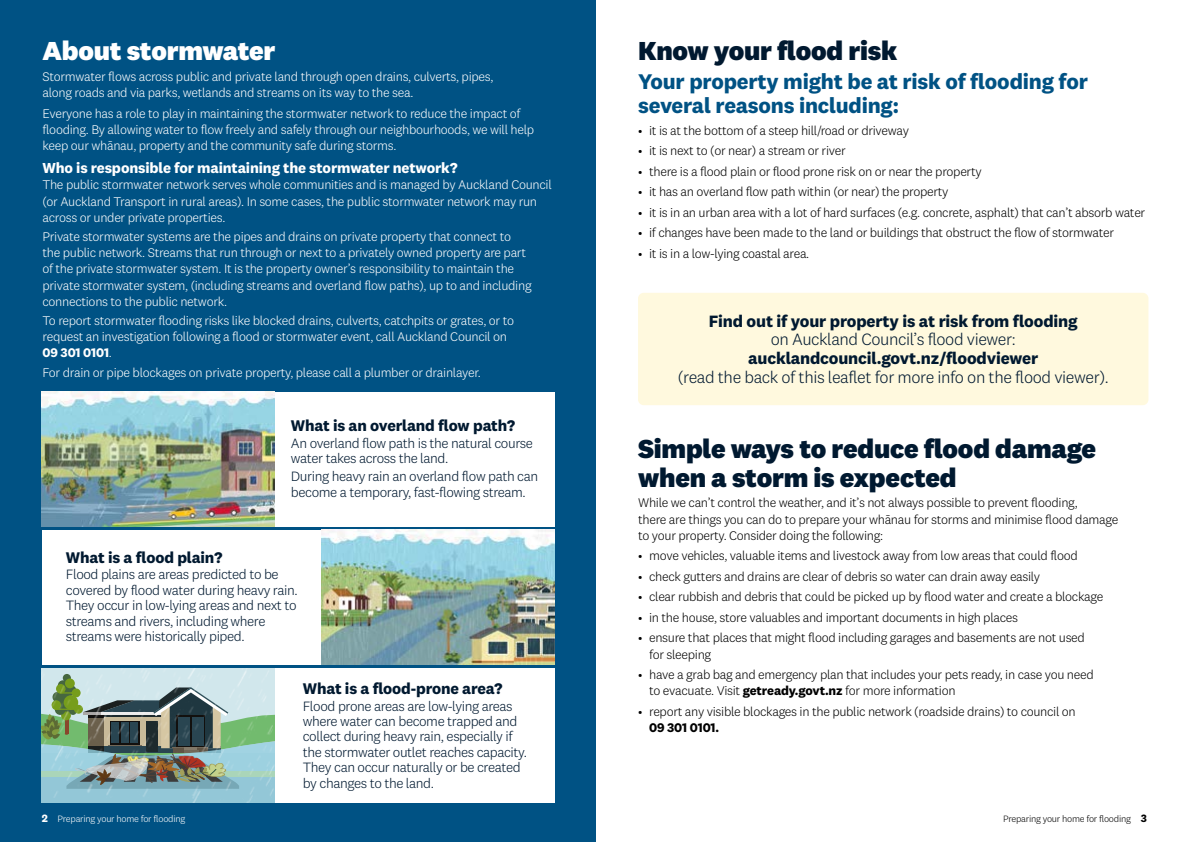
<style>
.page{position:relative;width:1191px;height:842px;background:#fff}
.page>*{position:absolute;margin:0;border:0;box-sizing:border-box;transform-origin:0 0}
.head2{font:800 27px/28.6px "National 2";letter-spacing:-.01em;color:#001930}
.head2-2{font:800 27px "National 2";letter-spacing:-.01em;color:#fff}
.head3{font:700 22px/24.2px "National 2";letter-spacing:-.01em;color:#005284}
.report{font:300 17px/18.7px "National 2";letter-spacing:-.025em;color:#001930;text-align:center}
.graphics_heading{font:700 16px "National 2";letter-spacing:-.01em;color:#001930}
.body{font:700 15px "National 2";letter-spacing:-.01em;color:#fff}
.graphics_description{font:300 14px/15.4px "National 2";letter-spacing:-.03em;color:#001930}
.body-2{font:300 13px/16.2px "National 2";letter-spacing:-.025em;color:#fff}
.body-3{font:300 13px/16.2px "National 2";letter-spacing:-.025em;color:#000}
.t1{font:300 9.5px "National 2";letter-spacing:-.025em;color:#fff}
.t2{font:300 9.5px "National 2";letter-spacing:-.025em;color:#000}
.s1{font-weight:700}
.s2{color:#fff}
.s3{font-weight:700;font-size:11px}
</style>
<div class="page">
<div style="left:0;top:0;width:595px;height:842px;background:#005284"></div>
<div style="left:638px;top:293px;width:510px;height:112px;background:#fff9de;border-radius:6px"></div>
<div style="left:269px;top:392px;width:285px;height:134px;background:#fff"></div>
<img style="left:42px;top:392px;width:232px;height:134px">
<div style="left:42px;top:530px;width:286px;height:134px;background:#fff"></div>
<img style="left:322px;top:530px;width:232px;height:134px">
<div style="left:269px;top:668px;width:286px;height:135px;background:#fff"></div>
<img style="left:41px;top:668px;width:233px;height:135px">
<p class="head2-2" style="left:43px;top:34px;width:234px">About stormwater</p>
<p class="body-2" style="left:43px;top:68px;width:452px">Stormwater flows across public and private land through open drains, culverts, pipes, along roads and via parks, wetlands and streams on its way to the sea.</p>
<p class="body-2" style="left:43px;top:105px;width:493px">Everyone has a role to play in maintaining the stormwater network to reduce the impact of flooding. By allowing water to flow freely and safely through our neighbourhoods, we will help keep our whānau, property and the community safe during storms.</p>
<p class="body" style="left:43px;top:159px;width:416px">Who is responsible for maintaining the stormwater network?</p>
<p class="body-2" style="left:43px;top:177px;width:511px">The public stormwater network serves whole communities and is managed by Auckland Council (or Auckland Transport in rural areas). In some cases, the public stormwater network may run across or under private properties.</p>
<p class="body-2" style="left:43px;top:228px;width:490px">Private stormwater systems are the pipes and drains on private property that connect to the public network. Streams that run through or next to a privately owned property are part of the private stormwater system. It is the property owner’s responsibility to maintain the private stormwater system, (including streams and overland flow paths), up to and including connections to the public network.</p>
<p class="body-2" style="left:43px;top:312px;width:473px">To report stormwater flooding risks like blocked drains, culverts, catchpits or grates, or to request an investigation following a flood or stormwater event, call Auckland Council on<br><span class="s1">09 301 0101</span>.</p>
<p class="body-2" style="left:43px;top:364px;width:440px">For drain or pipe blockages on private property, please call a plumber or drainlayer.</p>
<p class="graphics_heading" style="left:291px;top:415px;width:226px">What is an overland flow path?</p>
<p class="graphics_description" style="left:291px;top:435px;width:243px">An overland flow path is the natural course water takes across the land.</p>
<p class="graphics_description" style="left:291px;top:469px;width:249px">During heavy rain an overland flow path can become a temporary, fast-flowing stream.</p>
<p class="graphics_heading" style="left:66px;top:547px;width:158px">What is a flood plain?</p>
<p class="graphics_description" style="left:66px;top:567px;width:233px">Flood plains are areas predicted to be covered by flood water during heavy rain.<br>They occur in low-lying areas and next to streams and rivers, including where streams were historically piped.</p>
<p class="graphics_heading" style="left:303px;top:678px;width:201px">What is a flood-prone area?</p>
<p class="graphics_description" style="left:303px;top:698px;width:226px">Flood prone areas are low-lying areas where water can become trapped and collect during heavy rain, especially if the stormwater outlet reaches capacity.<br>They can occur naturally or be created by changes to the land.<span class="s2">.</span></p>
<p class="head2" style="left:638px;top:36px;width:261px">Know your flood risk</p>
<p class="head3" style="left:638px;top:69px;width:451px">Your property might be at risk of flooding for several reasons including:</p>
<p class="body-3" style="left:638px;top:122px;width:272px">• it is at the bottom of a steep hill/road or driveway</p>
<p class="body-3" style="left:638px;top:143px;width:209px">• it is next to (or near) a stream or river</p>
<p class="body-3" style="left:638px;top:163px;width:345px">• there is a flood plain or flood prone risk on or near the property</p>
<p class="body-3" style="left:638px;top:184px;width:312px">• it has an overland flow path within (or near) the property</p>
<p class="body-3" style="left:638px;top:204px;width:508px">• it is in an urban area with a lot of hard surfaces (e.g. concrete, asphalt) that can’t absorb water</p>
<p class="body-3" style="left:638px;top:225px;width:477px">• if changes have been made to the land or buildings that obstruct the flow of stormwater</p>
<p class="body-3" style="left:638px;top:245px;width:173px">• it is in a low-lying coastal area.</p>
<p class="report" style="left:678px;top:311px;width:432px"><span class="s1">Find out if your property is at risk from flooding<br></span>on Auckland Council’s flood viewer: <span class="s1">aucklandcouncil.govt.nz/floodviewer<br></span>(read the back of this leaflet for more info on the flood viewer).</p>
<p class="head2" style="left:638px;top:434px;width:459px">Simple ways to reduce flood damage when a storm is expected</p>
<p class="body-3" style="left:638px;top:495px;width:482px">While we can’t control the weather, and it’s not always possible to prevent flooding,<br>there are things you can do to prepare your whānau for storms and minimise flood damage to your property. Consider doing the following:</p>
<p class="body-3" style="left:638px;top:548px;width:441px">• move vehicles, valuable items and livestock away from low areas that could flood</p>
<p class="body-3" style="left:638px;top:568px;width:403px">• check gutters and drains are clear of debris so water can drain away easily</p>
<p class="body-3" style="left:638px;top:589px;width:467px">• clear rubbish and debris that could be picked up by flood water and create a blockage</p>
<p class="body-3" style="left:638px;top:609px;width:381px">• in the house, store valuables and important documents in high places</p>
<p class="body-3" style="left:649px;top:630px;width:437px;text-indent:-11px">• ensure that places that might flood including garages and basements are not used for sleeping</p>
<p class="body-3" style="left:649px;top:666px;width:446px;text-indent:-11px">• have a grab bag and emergency plan that includes your pets ready, in case you need to evacuate. Visit <span class="s1">getready.govt.nz</span> for more information</p>
<p class="body-3" style="left:649px;top:703px;width:428px;text-indent:-11px">• report any visible blockages in the public network (roadside drains) to council on<br><span class="s1">09 301 0101.</span></p>
<p class="t1" style="left:42px;top:813px;width:145px"><span class="s3">2</span> Preparing your home for flooding</p>
<p class="t2" style="left:1003px;top:813px;width:145px">Preparing your home for flooding <span class="s3">3</span></p>
</div>
